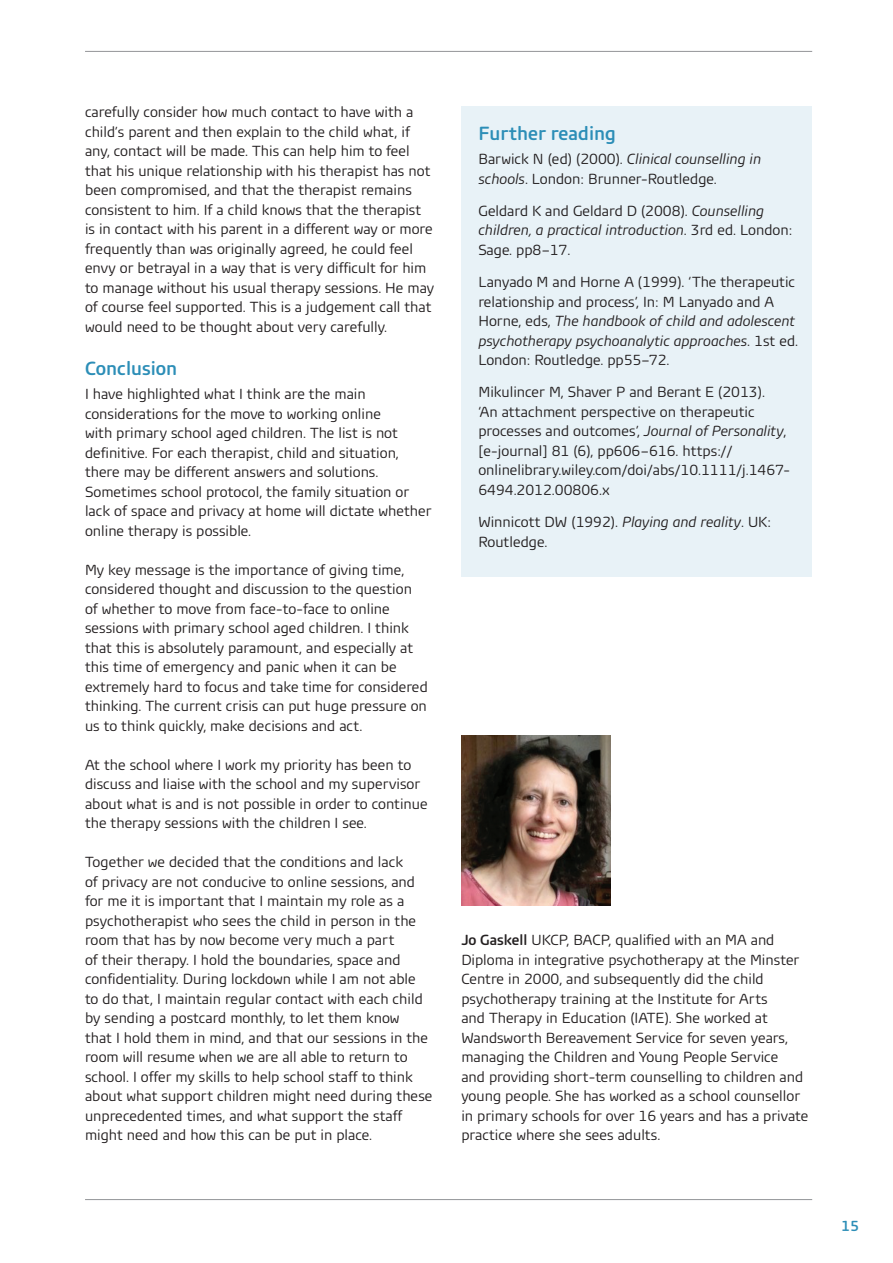
<style>
.page{position:relative;width:893px;height:1263px;background:#fff}
.page>*{position:absolute;margin:0;border:0;box-sizing:border-box;transform-origin:0 0}
.t1{font:700 19.5px "Insightprint";color:#2c8eb7}
.t2{font:15px/19.5px "Insightprint";color:#231f20}
.t3{font:700 15px "Insightprint";color:#2c8eb7}
.s1{font-style:italic}
.s2{font-weight:700}
</style>
<div class="page">
<hr style="left:85px;top:1199px;width:727px;height:1px;background:#939598">
<hr style="left:85px;top:51px;width:727px;height:1px;background:#939598">
<div style="left:461px;top:106px;width:350px;height:471px;background:#e8f2f7"></div>
<img style="left:461px;top:735px;width:149px;height:171px">
<p class="t2" style="left:85px;top:102px;width:351px">carefully consider how much contact to have with a child’s parent and then explain to the child what, if any, contact will be made. This can help him to feel that his unique relationship with his therapist has not been compromised, and that the therapist remains consistent to him. If a child knows that the therapist is in contact with his parent in a different way or more frequently than was originally agreed, he could feel envy or betrayal in a way that is very difficult for him to manage without his usual therapy sessions. He may of course feel supported. This is a judgement call that would need to be thought about very carefully.</p>
<h1 class="t1" style="left:85px;top:357px;width:94px">Conclusion</h1>
<p class="t2" style="left:85px;top:384px;width:348px">I have highlighted what I think are the main considerations for the move to working online<br>with primary school aged children. The list is not definitive. For each therapist, child and situation, there may be different answers and solutions.<br>Sometimes school protocol, the family situation or lack of space and privacy at home will dictate whether online therapy is possible.</p>
<p class="t2" style="left:85px;top:559px;width:344px">My key message is the importance of giving time, considered thought and discussion to the question of whether to move from face-to-face to online sessions with primary school aged children. I think that this is absolutely paramount, and especially at this time of emergency and panic when it can be extremely hard to focus and take time for considered thinking. The current crisis can put huge pressure on us to think quickly, make decisions and act.</p>
<p class="t2" style="left:85px;top:754px;width:344px">At the school where I work my priority has been to discuss and liaise with the school and my supervisor about what is and is not possible in order to continue the therapy sessions with the children I see.</p>
<p class="t2" style="left:85px;top:852px;width:349px">Together we decided that the conditions and lack<br>of privacy are not conducive to online sessions, and for me it is important that I maintain my role as a psychotherapist who sees the child in person in the room that has by now become very much a part<br>of their therapy. I hold the boundaries, space and confidentiality. During lockdown while I am not able to do that, I maintain regular contact with each child by sending a postcard monthly, to let them know<br>that I hold them in mind, and that our sessions in the room will resume when we are all able to return to school. I offer my skills to help school staff to think about what support children might need during these unprecedented times, and what support the staff might need and how this can be put in place.</p>
<h1 class="t1" style="left:478px;top:122px;width:139px">Further reading</h1>
<p class="t2" style="left:478px;top:149px;width:284px">Barwick N (ed) (2000). <span class="s1">Clinical counselling in schools</span>. London: Brunner-Routledge.</p>
<p class="t2" style="left:478px;top:201px;width:315px">Geldard K and Geldard D (2008). <span class="s1">Counselling children, a practical introduction</span>. 3rd ed. London:<br>Sage. pp8–17.</p>
<p class="t2" style="left:478px;top:272px;width:321px">Lanyado M and Horne A (1999). ‘The therapeutic relationship and process’, In: M Lanyado and A Horne, eds, <span class="s1">The handbook of child and adolescent psychotherapy psychoanalytic approaches</span>. 1st ed.<br>London: Routledge. pp55–72.</p>
<p class="t2" style="left:478px;top:382px;width:313px">Mikulincer M, Shaver P and Berant E (2013).<br>‘An attachment perspective on therapeutic processes and outcomes’, <span class="s1">Journal of Personality</span>, [e-journal] 81 (6), pp606–616. https:// onlinelibrary.wiley.com/doi/abs/10.1111/j.1467- 6494.2012.00806.x</p>
<p class="t2" style="left:478px;top:512px;width:294px">Winnicott DW (1992). <span class="s1">Playing and reality</span>. UK:<br>Routledge.</p>
<p class="t2" style="left:461px;top:930px;width:348px"><span class="s2">Jo Gaskell</span> UKCP, BACP, qualified with an MA and Diploma in integrative psychotherapy at the Minster Centre in 2000, and subsequently did the child psychotherapy training at the Institute for Arts<br>and Therapy in Education (IATE). She worked at Wandsworth Bereavement Service for seven years, managing the Children and Young People Service<br>and providing short-term counselling to children and young people. She has worked as a school counsellor in primary schools for over 16 years and has a private practice where she sees adults.</p>
<p class="t3" style="left:841px;top:1217px;width:19px">15</p>
</div>
